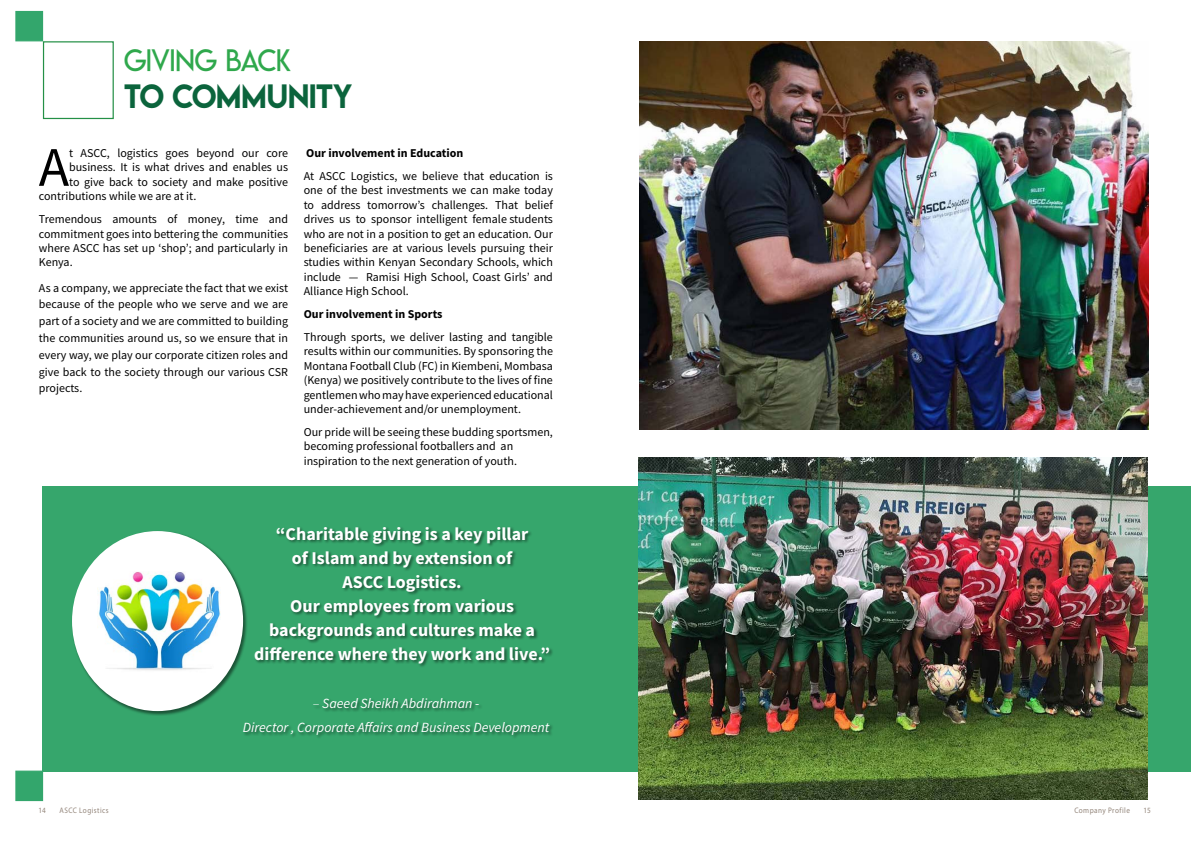
<style>
.page{position:relative;width:1191px;height:842px;background:#fff}
.page>*{position:absolute;margin:0;border:0;box-sizing:border-box;transform-origin:0 0}
.t1{font:55.9px "Source Sans Pro";color:#000}
.t2{font:30px "Lemon Milk";color:#0b643c;scale:.96 1}
.t3{font:30px "Lemon Milklight";letter-spacing:-.02em;color:#2fa84c;scale:.96 1}
.t4{font:700 18px/24px "Source Sans Pro";color:#fff;text-align:center}
.t5{font:italic 14px/24px "Source Sans Pro";color:#fff;text-align:center}
.t6{font:12px/14.4px "Source Sans Pro";color:#000;text-align:justify}
.t7{font:700 12px "Source Sans Pro";color:#000}
.t8{font:8px "Myriad Pro";letter-spacing:.055em;color:#93857a;scale:.9 1}
.s1{font-weight:300;font-style:normal}
</style>
<div class="page">
<div style="left:43px;top:486px;width:1148px;height:286px;background:#36a66c"></div>
<img style="left:638px;top:457px;width:510px;height:342px">
<img style="left:639px;top:41px;width:509px;height:388px">
<div style="left:15px;top:11px;width:28px;height:30px;background:#33a66c;border:1px solid #33a66c"></div>
<div style="left:15px;top:771px;width:28px;height:30px;background:#33a66c;border:1px solid #33a66c"></div>
<div style="left:43px;top:41px;width:71px;height:78px;border:1px solid #249046"></div>
<div style="left:243px;top:527px;width:311px;height:213px;background:#000;opacity:.5"></div>
<div style="left:71px;top:530px;width:177px;height:186px;background:#000;opacity:.5"></div>
<div style="left:72px;top:531px;width:171px;height:180px;background:#fff;border-radius:50%"></div>
<img style="left:97px;top:572px;width:123px;height:98px">
<h2 class="t3" style="left:124px;top:42px;width:176px">GIVING BACK</h2>
<h2 class="t2" style="left:124px;top:75px;width:240px">TO COMMUNITY</h2>
<h1 class="t1" style="left:39px;top:132px;width:32px">A</h1>
<p class="t6" style="left:69px;top:146px;width:220px">t ASCC, logistics goes beyond our core</p>
<p class="t6" style="left:69px;top:160px;width:220px">business. It is what drives and enables us</p>
<p class="t6" style="left:69px;top:175px;width:220px">to give back to society and make positive</p>
<p class="t6" style="left:39px;top:189px;width:159px">contributions while we are at it.</p>
<p class="t6" style="left:39px;top:212px;width:251px">Tremendous amounts of money, time and commitment goes into bettering the communities where ASCC has set up ‘shop’; and particularly in Kenya.</p>
<p class="t6" style="left:39px;top:279px;width:251px;line-height:16.8px">As a company, we appreciate the fact that we exist because of the people who we serve and we are part of a society and we are committed to building the communities around us, so we ensure that in every way, we play our corporate citizen roles and give back to the society through our various CSR projects.</p>
<p class="t7" style="left:306px;top:145px;width:159px">Our involvement in Education</p>
<p class="t6" style="left:304px;top:169px;width:251px">At ASCC Logistics, we believe that education is one of the best investments we can make today to address tomorrow’s challenges. That belief drives us to sponsor intelligent female students who are not in a position to get an education. Our beneficiaries are at various levels pursuing their studies within Kenyan Secondary Schools, which include — Ramisi High School, Coast Girls’ and Alliance High School.</p>
<p class="t7" style="left:304px;top:306px;width:140px">Our involvement in Sports</p>
<p class="t6" style="left:304px;top:330px;width:251px">Through sports, we deliver lasting and tangible results within our communities. By sponsoring the Montana Football Club (FC) in Kiembeni, Mombasa (Kenya) we positively contribute to the lives of fine gentlemen who may have experienced educational under-achievement and/or unemployment.</p>
<p class="t6" style="left:304px;top:425px;width:251px;text-align:left">Our pride will be seeing these budding sportsmen, becoming professional footballers and an inspiration to the next generation of youth.</p>
<h3 class="t4" style="left:254px;top:522px;width:297px">“Charitable giving is a key pillar<br>of Islam and by extension of<br>ASCC Logistics.<br>Our employees from various backgrounds and cultures make a difference where they work and live.”</h3>
<p class="t5" style="left:243px;top:691px;width:308px"><span class="s1">–</span> Saeed Sheikh Abdirahman -<br>Director , Corporate Affairs and Business Development</p>
<p class="t8" style="left:39px;top:806px;width:10px">14</p>
<p class="t8" style="left:60px;top:806px;width:56px">ASCC Logistics</p>
<p class="t8" style="left:1074px;top:806px;width:63px">Company Profile</p>
<p class="t8" style="left:1143px;top:805px;width:10px">15</p>
</div>
